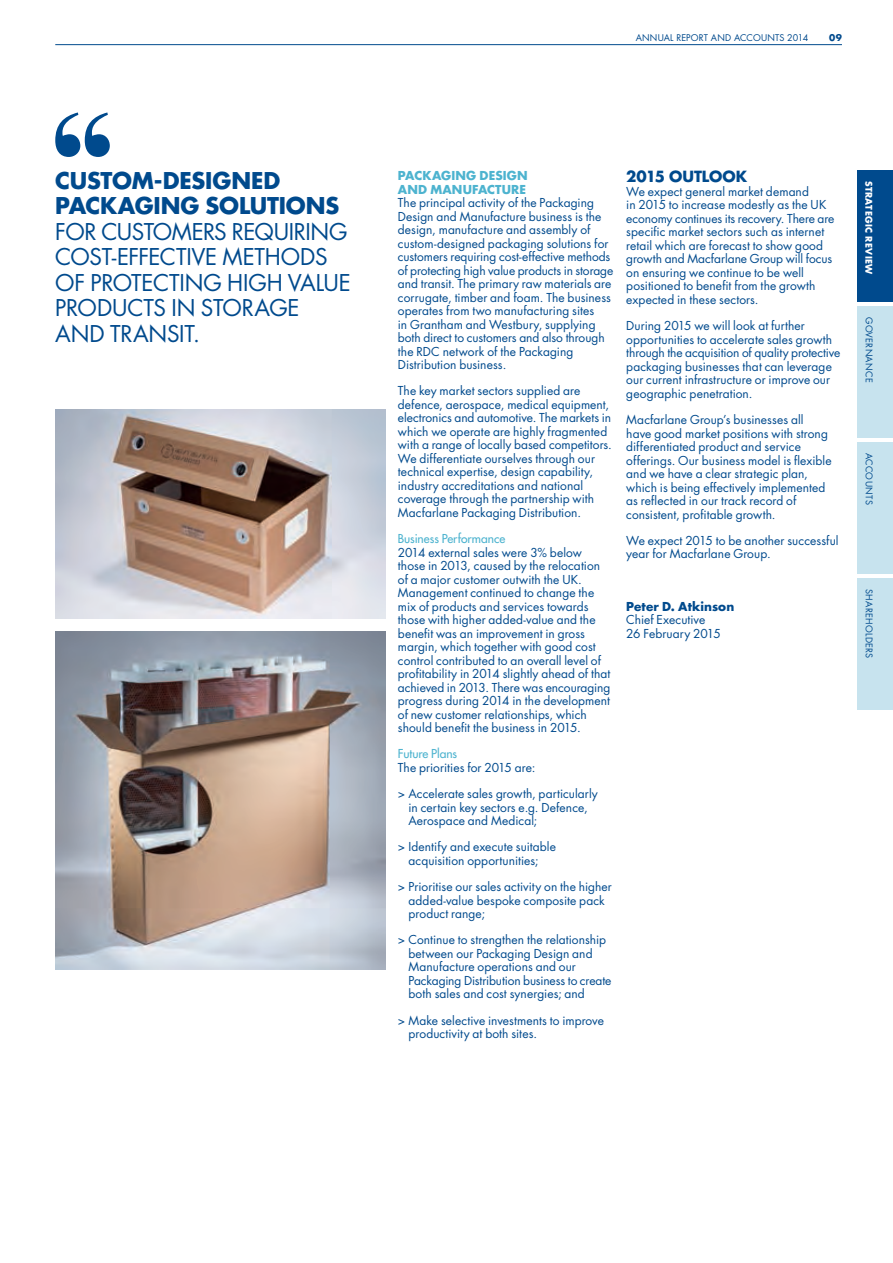
<style>
.page{position:relative;width:893px;height:1263px;background:#fff}
.page>*{position:absolute;margin:0;border:0;box-sizing:border-box;transform-origin:0 0}
.t1{font:22.5px/25.5px "Futura Std";letter-spacing:-.01em;color:#004a8d}
.t2{font:700 22.5px/25.5px "Futura Std";letter-spacing:-.005em;color:#004a8d}
.t3{font:700 15px "Futura Std";color:#004a8d}
.t4{font:12px/13.5px "Futura Std";letter-spacing:.005em;color:#004a8d}
.t5{font:500 12px "Futura Std";color:#4db3cf}
.t6{font:700 12px/13.5px "Futura Std";letter-spacing:.01em;color:#4db3cf}
.t7{font:700 12px "Futura Std";letter-spacing:.01em;color:#004a8d}
.t8{font:9px "Futura Std";letter-spacing:.025em;color:#004a8d}
.t9{font:700 9px "Futura Std";letter-spacing:.04em;color:#fff}
.t10{font:700 9px "Futura Std";color:#004a8d}
</style>
<div class="page">
<hr style="left:55px;top:44px;width:787px;height:1px;background:#004a8d">
<div style="left:857px;top:170px;width:36px;height:132px;background:#004a8d"></div>
<div style="left:857px;top:306px;width:36px;height:132px;background:#c7e3ee"></div>
<div style="left:857px;top:442px;width:36px;height:132px;background:#c7e3ee"></div>
<div style="left:857px;top:578px;width:36px;height:132px;background:#c7e3ee"></div>
<img style="left:55px;top:410px;width:330px;height:208px">
<img style="left:55px;top:631px;width:330px;height:338px">
<svg style="left:55px;top:112px;width:55px;height:45px"></svg>
<p class="t8" style="left:636px;top:32px;width:174px">ANNUAL REPORT AND ACCOUNTS 2014</p>
<p class="t10" style="left:829px;top:32px;width:14px">09</p>
<h1 class="t2" style="left:55px;top:167px;width:285px">CUSTOM-DESIGNED<br>PACKAGING SOLUTIONS</h1>
<h1 class="t1" style="left:55px;top:219px;width:297px">FOR CUSTOMERS REQUIRING<br>COST-EFFECTIVE METHODS<br>OF PROTECTING HIGH VALUE<br>PRODUCTS IN STORAGE<br>AND TRANSIT.</h1>
<p class="t6" style="left:398px;top:169px;width:131px">PACKAGING DESIGN<br>AND MANUFACTURE</p>
<p class="t4" style="left:398px;top:196px;width:217px">The principal activity of the Packaging Design and Manufacture business is the design, manufacture and assembly of custom-designed packaging solutions for customers requiring cost-effective methods of protecting high value products in storage and transit. The primary raw materials are corrugate, timber and foam. The business operates from two manufacturing sites<br>in Grantham and Westbury, supplying both direct to customers and also through the RDC network of the Packaging Distribution business.</p>
<p class="t4" style="left:398px;top:384px;width:216px">The key market sectors supplied are defence, aerospace, medical equipment, electronics and automotive. The markets in which we operate are highly fragmented with a range of locally based competitors.<br>We differentiate ourselves through our technical expertise, design capability, industry accreditations and national coverage through the partnership with Macfarlane Packaging Distribution.</p>
<p class="t5" style="left:398px;top:531px;width:109px">Business Performance</p>
<p class="t4" style="left:398px;top:545px;width:214px">2014 external sales were 3% below those in 2013, caused by the relocation of a major customer outwith the UK.<br>Management continued to change the mix of products and services towards those with higher added-value and the benefit was an improvement in gross margin, which together with good cost control contributed to an overall level of profitability in 2014 slightly ahead of that achieved in 2013. There was encouraging progress during 2014 in the development of new customer relationships, which should benefit the business in 2015.</p>
<p class="t5" style="left:398px;top:746px;width:61px">Future Plans</p>
<p class="t4" style="left:398px;top:754px;width:201px;line-height:26.2px">The priorities for 2015 are:<br>&gt; Accelerate sales growth, particularly</p>
<p class="t4" style="left:408px;top:800px;width:181px">in certain key sectors e.g. Defence,<br>Aerospace and Medical;</p>
<p class="t4" style="left:398px;top:840px;width:160px;text-align:center">&gt; Identify and execute suitable acquisition opportunities;</p>
<p class="t4" style="left:408px;top:880px;width:205px;text-indent:-11px">&gt; Prioritise our sales activity on the higher added-value bespoke composite pack product range;</p>
<p class="t4" style="left:408px;top:933px;width:204px;text-indent:-11px">&gt; Continue to strengthen the relationship between our Packaging Design and Manufacture operations and our Packaging Distribution business to create both sales and cost synergies; and</p>
<p class="t4" style="left:408px;top:1013px;width:197px;text-indent:-11px">&gt; Make selective investments to improve productivity at both sites.</p>
<p class="t3" style="left:626px;top:167px;width:123px">2015 OUTLOOK</p>
<p class="t4" style="left:626px;top:185px;width:210px">We expect general market demand<br>in 2015 to increase modestly as the UK economy continues its recovery. There are specific market sectors such as internet retail which are forecast to show good growth and Macfarlane Group will focus on ensuring we continue to be well positioned to benefit from the growth expected in these sectors.</p>
<p class="t4" style="left:626px;top:319px;width:216px">During 2015 we will look at further opportunities to accelerate sales growth through the acquisition of quality protective packaging businesses that can leverage our current infrastructure or improve our geographic penetration.</p>
<p class="t4" style="left:626px;top:413px;width:207px">Macfarlane Group’s businesses all have good market positions with strong differentiated product and service offerings. Our business model is flexible and we have a clear strategic plan, which is being effectively implemented as reflected in our track record of consistent, profitable growth.</p>
<p class="t4" style="left:626px;top:534px;width:214px">We expect 2015 to be another successful year for Macfarlane Group.</p>
<p class="t7" style="left:626px;top:598px;width:109px">Peter D. Atkinson</p>
<p class="t4" style="left:626px;top:613px;width:96px">Chief Executive<br>26 February 2015</p>
<p class="t9" style="left:875px;top:181px;width:95px;rotate:90deg">STRATEGIC REVIEW</p>
<p class="t8" style="left:875px;top:317px;width:67px;rotate:90deg">GOVERNANCE</p>
<p class="t8" style="left:875px;top:453px;width:53px;rotate:90deg">ACCOUNTS</p>
<p class="t8" style="left:875px;top:589px;width:71px;rotate:90deg">SHAREHOLDERS</p>
</div>
